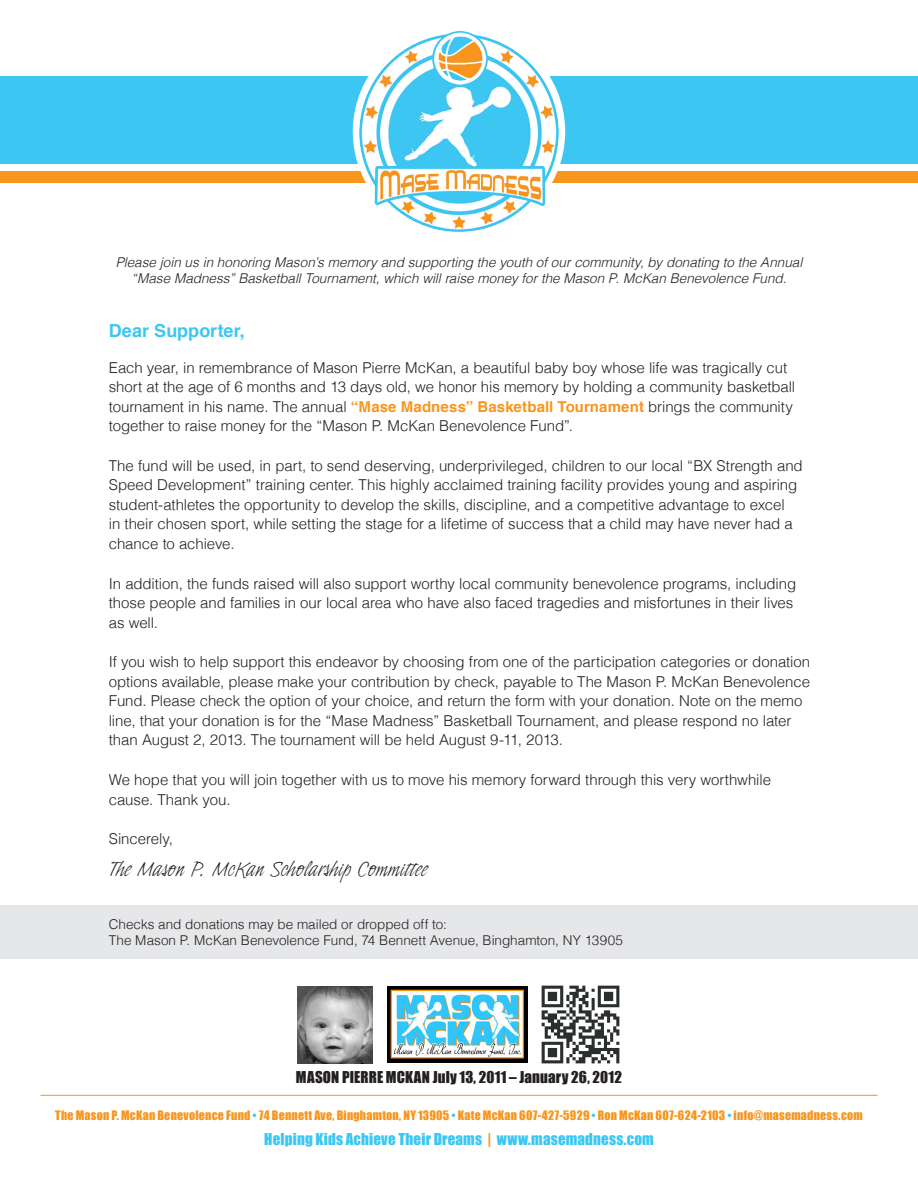
<style>
.page{position:relative;width:918px;height:1188px;background:#fff}
.page>*{position:absolute;margin:0;border:0;box-sizing:border-box;transform-origin:0 0}
.t1{font:21px "Indy Italic Let Plain";letter-spacing:.005em;color:#231f20}
.t2{font:700 18px "Helvetica";letter-spacing:.005em;color:#3cc7f2}
.t3{font:300 15px/19.5px "Helvetica";letter-spacing:-.005em;color:#231f20}
.t4{font:15px "Impact";letter-spacing:.01em;color:#3cc7f2}
.t5{font:15px "Impact";letter-spacing:.015em;color:#231f20}
.t6{font:italic 300 13.5px/16.2px "Helvetica";color:#231f20;text-align:center}
.t7{font:300 13.5px "Helvetica";color:#231f20}
.t8{font:12px "Impact";letter-spacing:.02em;color:#f7951d}
.s1{font-weight:700;color:#f7951d}
.s2{color:#3cc7f2}
.s3{color:#f7951d}
</style>
<div class="page">
<div style="left:0;top:77px;width:918px;height:87px;background:#3cc7f2"></div>
<div style="left:0;top:171px;width:918px;height:12px;background:#f7951d"></div>
<img style="left:357px;top:31px;width:204px;height:201px">
<hr style="left:40px;top:1095px;width:838px;height:1px;background:#f7951d">
<img style="left:541px;top:985px;width:79px;height:79px">
<img style="left:387px;top:986px;width:141px;height:77px">
<img style="left:297px;top:987px;width:76px;height:76px">
<div style="left:0;top:905px;width:918px;height:54px;background:#e6e7e9"></div>
<p class="t6" style="left:116px;top:254px;width:688px">Please join us in honoring Mason’s memory and supporting the youth of our community, by donating to the Annual “Mase Madness” Basketball Tournament, which will raise money for the Mason P. McKan Benevolence Fund.</p>
<p class="t2" style="left:109px;top:316px;width:138px">Dear Supporter,</p>
<p class="t3" style="left:109px;top:357px;width:688px">Each year, in remembrance of Mason Pierre McKan, a beautiful baby boy whose life was tragically cut short at the age of 6 months and 13 days old, we honor his memory by holding a community basketball tournament in his name. The annual <span class="s1">“Mase Madness” Basketball Tournament</span> brings the community together to raise money for the “Mason P. McKan Benevolence Fund”.</p>
<p class="t3" style="left:109px;top:456px;width:695px">The fund will be used, in part, to send deserving, underprivileged, children to our local “BX Strength and Speed Development” training center. This highly acclaimed training facility provides young and aspiring student-athletes the opportunity to develop the skills, discipline, and a competitive advantage to excel<br>in their chosen sport, while setting the stage for a lifetime of success that a child may have never had a chance to achieve.</p>
<p class="t3" style="left:109px;top:573px;width:689px">In addition, the funds raised will also support worthy local community benevolence programs, including those people and families in our local area who have also faced tragedies and misfortunes in their lives as well.</p>
<p class="t3" style="left:109px;top:652px;width:703px">If you wish to help support this endeavor by choosing from one of the participation categories or donation options available, please make your contribution by check, payable to The Mason P. McKan Benevolence Fund. Please check the option of your choice, and return the form with your donation. Note on the memo line, that your donation is for the “Mase Madness” Basketball Tournament, and please respond no later than August 2, 2013. The tournament will be held August 9-11, 2013.</p>
<p class="t3" style="left:109px;top:770px;width:664px">We hope that you will join together with us to move his memory forward through this very worthwhile cause. Thank you.</p>
<p class="t3" style="left:109px;top:829px;width:66px">Sincerely,</p>
<p class="t1" style="left:109px;top:858px;width:320px">The Mason P. McKan Scholarship Committee</p>
<p class="t7" style="left:109px;top:916px;width:340px">Checks and donations may be mailed or dropped off to:</p>
<p class="t7" style="left:109px;top:932px;width:516px">The Mason P. McKan Benevolence Fund, 74 Bennett Avenue, Binghamton, NY 13905</p>
<p class="t5" style="left:296px;top:1065px;width:328px">MASON PIERRE MCKAN July 13, 2011 – January 26, 2012</p>
<p class="t8" style="left:55px;top:1106px;width:809px">The Mason P. McKan Benevolence Fund <span class="s2">•</span> 74 Bennett Ave, Binghamton, NY 13905 <span class="s2">•</span> Kate McKan 607-427-5929 <span class="s2">•</span> Ron McKan 607-624-2103 <span class="s2">•</span> info@masemadness.com</p>
<p class="t4" style="left:264px;top:1127px;width:391px">Helping Kids Achieve Their Dreams <span class="s3">|</span> www.masemadness.com</p>
</div>
